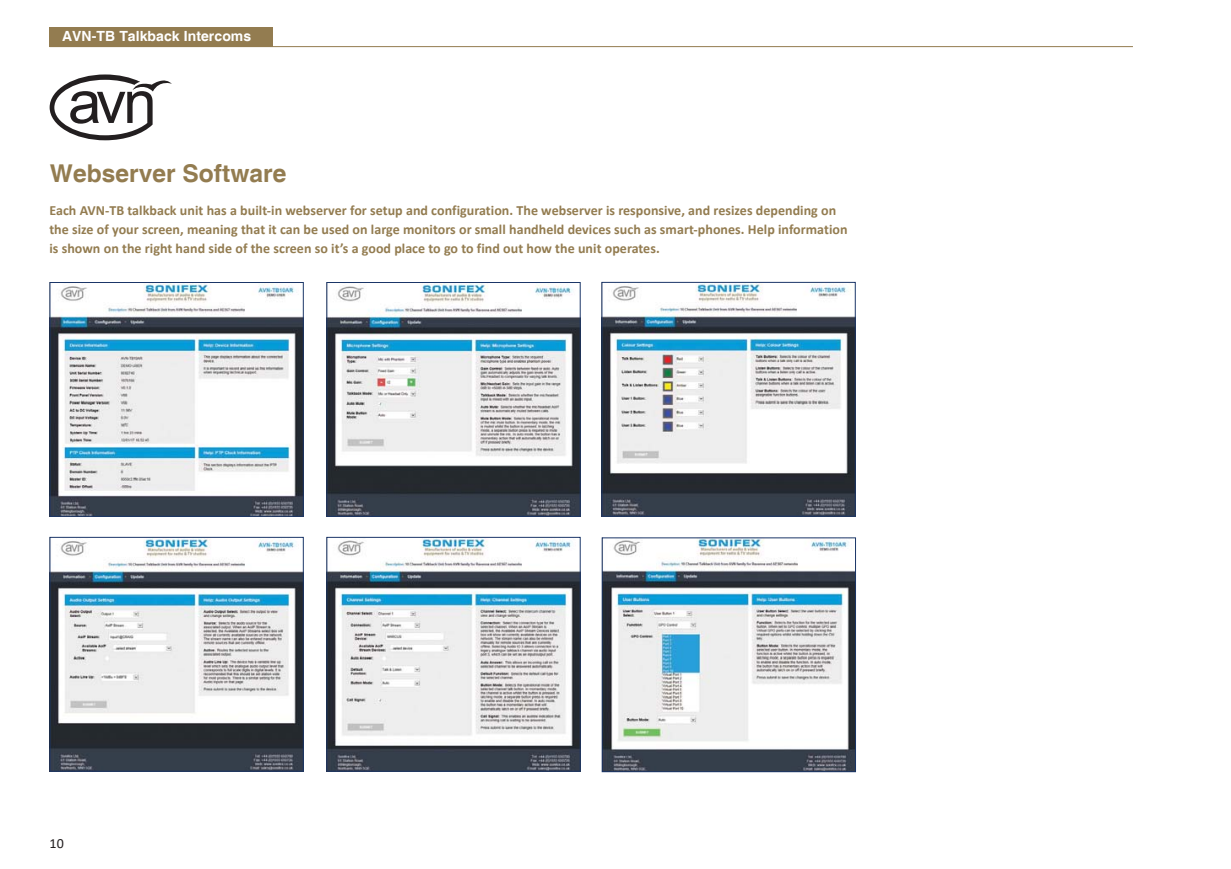
<style>
.page{position:relative;width:1231px;height:869px;background:#fff}
.page>*{position:absolute;margin:0;border:0;box-sizing:border-box;transform-origin:0 0}
.t1{font:700 24.5px "Helvetica";color:#937c50}
.t2{font:700 14px/19.2px "Calibri";letter-spacing:.005em;color:#937c50}
.t3{font:700 14px "Helvetica";letter-spacing:.005em;color:#fff}
.t4{font:14px "Calibri";color:#231f20}
</style>
<div class="page">
<div style="left:50px;top:28px;width:223px;height:19px;background:#937c50"></div>
<hr style="left:50px;top:46px;width:1082px;height:1px;background:#937c50">
<img style="left:603px;top:284px;width:250px;height:230px">
<div style="left:601px;top:282px;width:254px;height:234px;border:1px solid #1b3668"></div>
<img style="left:603px;top:539px;width:250px;height:230px">
<div style="left:601px;top:537px;width:254px;height:234px;border:1px solid #1b3668"></div>
<img style="left:52px;top:284px;width:249px;height:230px">
<div style="left:50px;top:282px;width:253px;height:234px;border:1px solid #1b3668"></div>
<img style="left:328px;top:284px;width:250px;height:230px">
<div style="left:326px;top:282px;width:254px;height:234px;border:1px solid #1b3668"></div>
<img style="left:52px;top:538px;width:249px;height:231px">
<div style="left:50px;top:536px;width:253px;height:235px;border:1px solid #1b3668"></div>
<img style="left:328px;top:538px;width:250px;height:231px">
<div style="left:326px;top:536px;width:254px;height:235px;border:1px solid #1b3668"></div>
<svg style="left:50px;top:74px;width:122px;height:66px"></svg>
<p class="t3" style="left:62px;top:28px;width:191px">AVN-TB Talkback Intercoms</p>
<h1 class="t1" style="left:50px;top:159px;width:238px">Webserver Software</h1>
<p class="t2" style="left:49px;top:201px;width:799px">Each AVN-TB talkback unit has a built-in webserver for setup and configuration. The webserver is responsive, and resizes depending on the size of your screen, meaning that it can be used on large monitors or small handheld devices such as smart-phones. Help information is shown on the right hand side of the screen so it’s a good place to go to find out how the unit operates.</p>
<p class="t4" style="left:50px;top:837px;width:16px">10</p>
</div>
